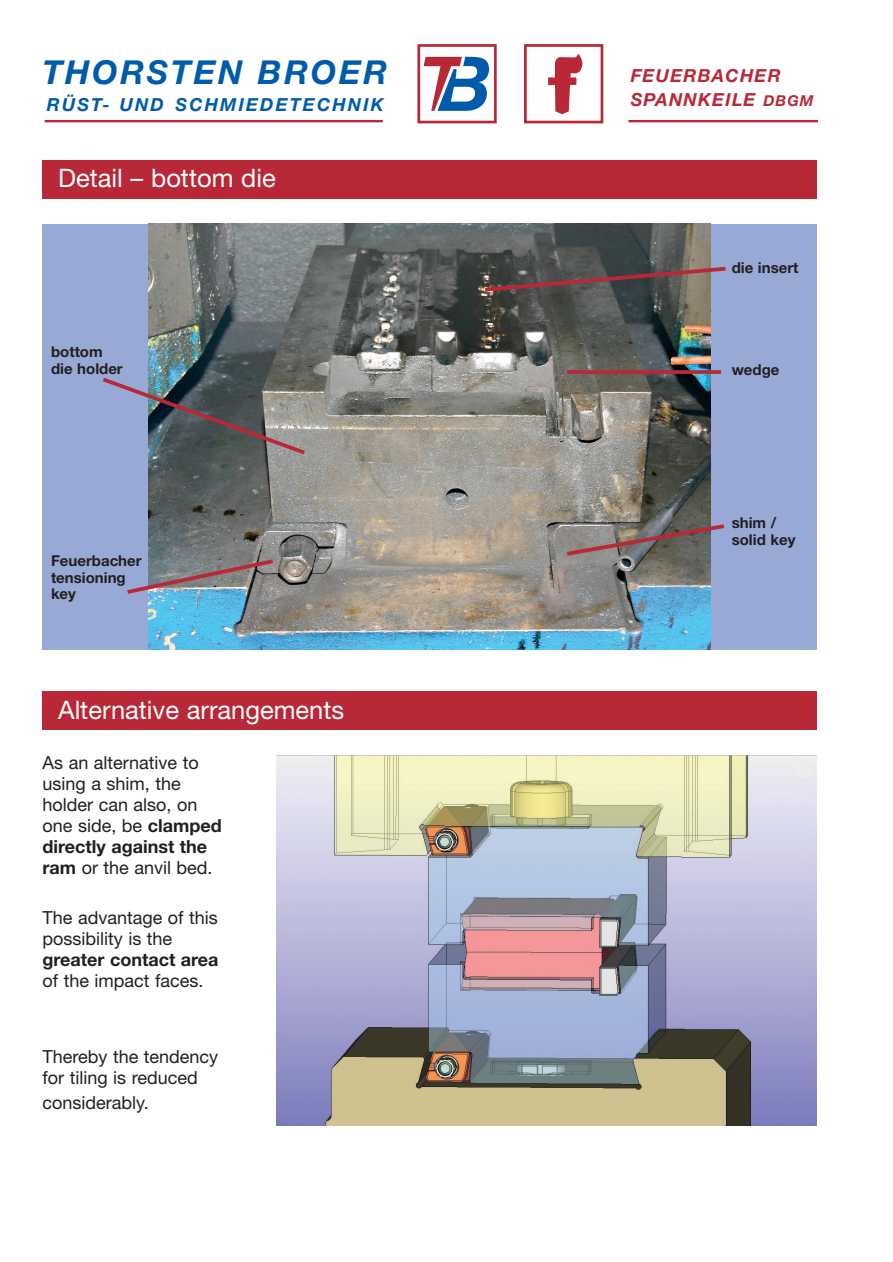
<style>
.page{position:relative;width:893px;height:1262px;background:#fff}
.page>*{position:absolute;margin:0;border:0;box-sizing:border-box;transform-origin:0 0}
.t1{font:italic 700 33px "Helvetica Neue";letter-spacing:.08em;color:#005bab}
.t2{font:25.5px "Helvetica Neue";color:#fff}
.t3{font:18px/21px "Helvetica Neue";color:#231f20}
.t4{font:italic 700 18px/24px "Helvetica Neue";letter-spacing:.065em;color:#b82837}
.t5{font:italic 700 18px "Helvetica Neue";letter-spacing:.115em;color:#005bab}
.t6{font:700 18px "Helvetica Neue";color:#231f20}
.t7{font:700 15px/16.5px "Helvetica Neue";color:#231f20}
.s1{font-weight:700}
.s2{font-size:15px}
</style>
<div class="page">
<img style="left:42px;top:44px;width:776px;height:1082px">
<h1 class="t1" style="left:43px;top:60px;width:346px">THORSTEN BROER</h1>
<p class="t5" style="left:47px;top:98px;width:338px">RÜST- UND SCHMIEDETECHNIK</p>
<h2 class="t2" style="left:58px;top:169px;width:219px">Detail – bottom die</h2>
<p class="t7" style="left:51px;top:345px;width:73px">bottom die holder</p>
<p class="t7" style="left:51px;top:554px;width:92px">Feuerbacher tensioning key</p>
<h2 class="t2" style="left:58px;top:701px;width:287px">Alternative arrangements</h2>
<p class="t3" style="left:43px;top:753px;width:181px">As an alternative to using a shim, the holder can also, on one side, be <span class="s1">clamped directly against the ram</span> or the anvil bed.</p>
<p class="t3" style="left:43px;top:909px;width:177px">The advantage of this possibility is the</p>
<p class="t6" style="left:43px;top:953px;width:178px">greater contact area</p>
<p class="t3" style="left:43px;top:972px;width:162px">of the impact faces.</p>
<p class="t3" style="left:43px;top:1047px;width:177px">Thereby the tendency for tiling is reduced</p>
<p class="t3" style="left:43px;top:1094px;width:108px">considerably.</p>
<p class="t4" style="left:630px;top:66px;width:184px">FEUERBACHER<br>SPANNKEILE <span class="s2">DBGM</span></p>
<p class="t7" style="left:731px;top:261px;width:68px">die insert</p>
<p class="t7" style="left:731px;top:363px;width:49px">wedge</p>
<p class="t7" style="left:731px;top:516px;width:65px">shim / solid key</p>
</div>
